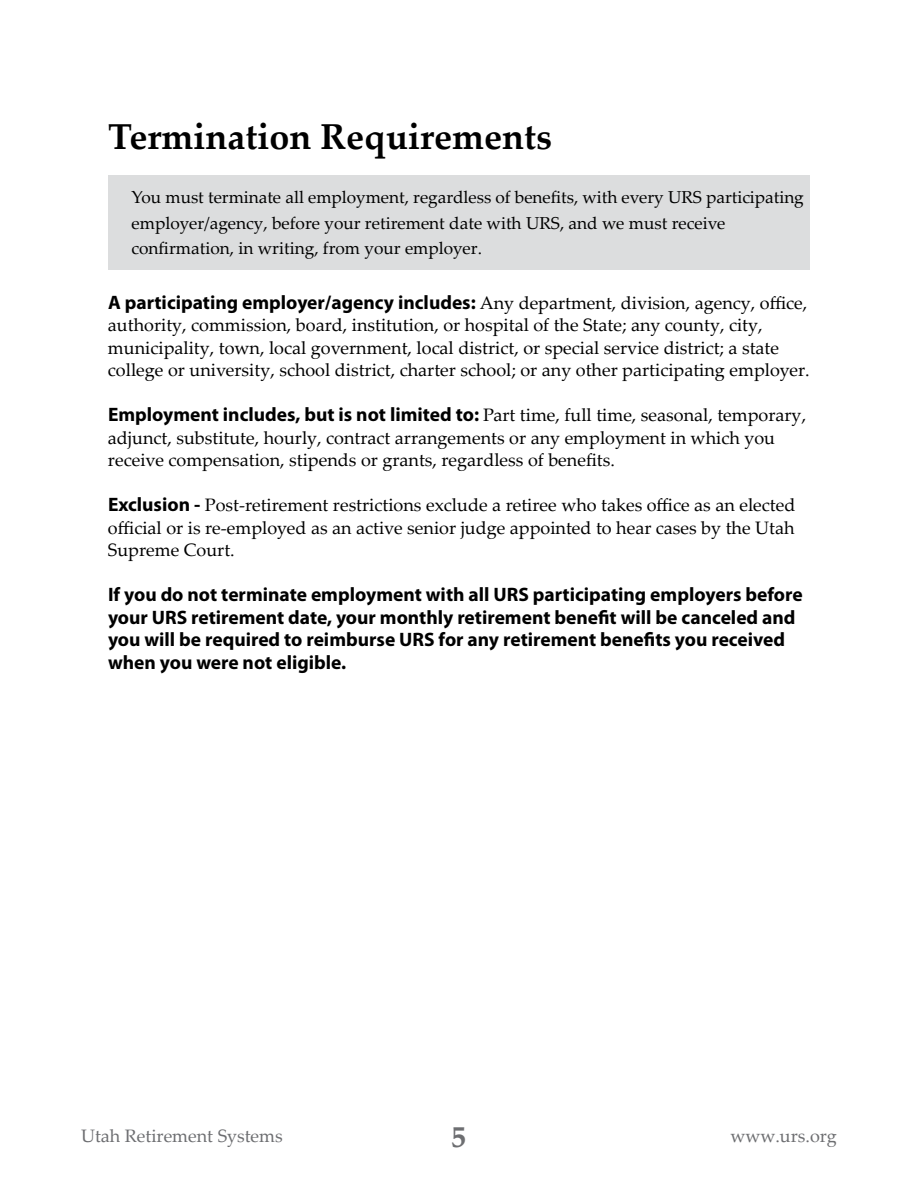
<style>
.page{position:relative;width:918px;height:1188px;background:#fff}
.page>*{position:absolute;margin:0;border:0;box-sizing:border-box;transform-origin:0 0}
.t1{font:700 36px "Palatino Linotype";color:#000}
.t2{font:700 30px "Palatino Linotype";color:#6d6e71}
.t3{font:700 19.5px/22.5px "Myriad Pro";color:#000}
.t4{font:18px/22.5px "Palatino Linotype";color:#000}
.t5{font:18px "Palatino Linotype";color:#6d6e71}
.t6{font:17.25px/25.5px "Palatino Linotype";color:#000}
.s1{font-family:"Palatino Linotype";font-weight:400;font-size:18px}
.s2{font-family:"Myriad Pro";font-weight:700;font-size:19.5px}
</style>
<div class="page">
<div style="left:108px;top:176px;width:702px;height:94px;background:#dcddde"></div>
<h1 class="t1" style="left:108px;top:112px;width:446px">Termination Requirements</h1>
<p class="t6" style="left:132px;top:184px;width:674px">You must terminate all employment, regardless of benefits, with every URS participating employer/agency, before your retirement date with URS, and we must receive confirmation, in writing, from your employer.</p>
<p class="t3" style="left:108px;top:291px;width:701px">A participating employer/agency includes: <span class="s1">Any department, division, agency, office,</span></p>
<p class="t4" style="left:108px;top:313px;width:703px">authority, commission, board, institution, or hospital of the State; any county, city, municipality, town, local government, local district, or special service district; a state college or university, school district, charter school; or any other participating employer.</p>
<p class="t3" style="left:108px;top:403px;width:700px">Employment includes, but is not limited to: <span class="s1">Part time, full time, seasonal, temporary,</span></p>
<p class="t4" style="left:108px;top:426px;width:669px">adjunct, substitute, hourly, contract arrangements or any employment in which you receive compensation, stipends or grants, regardless of benefits.</p>
<p class="t4" style="left:108px;top:493px;width:689px;text-align:justify"><span class="s2">Exclusion -</span> Post-retirement restrictions exclude a retiree who takes office as an elected official or is re-employed as an active senior judge appointed to hear cases by the Utah Supreme Court.</p>
<p class="t3" style="left:108px;top:583px;width:696px">If you do not terminate employment with all URS participating employers before your URS retirement date, your monthly retirement benefit will be canceled and you will be required to reimburse URS for any retirement benefits you received when you were not eligible.</p>
<p class="t5" style="left:81px;top:1123px;width:203px">Utah Retirement Systems</p>
<h2 class="t2" style="left:452px;top:1115px;width:16px">5</h2>
<p class="t5" style="left:730px;top:1123px;width:108px">www.urs.org</p>
</div>
